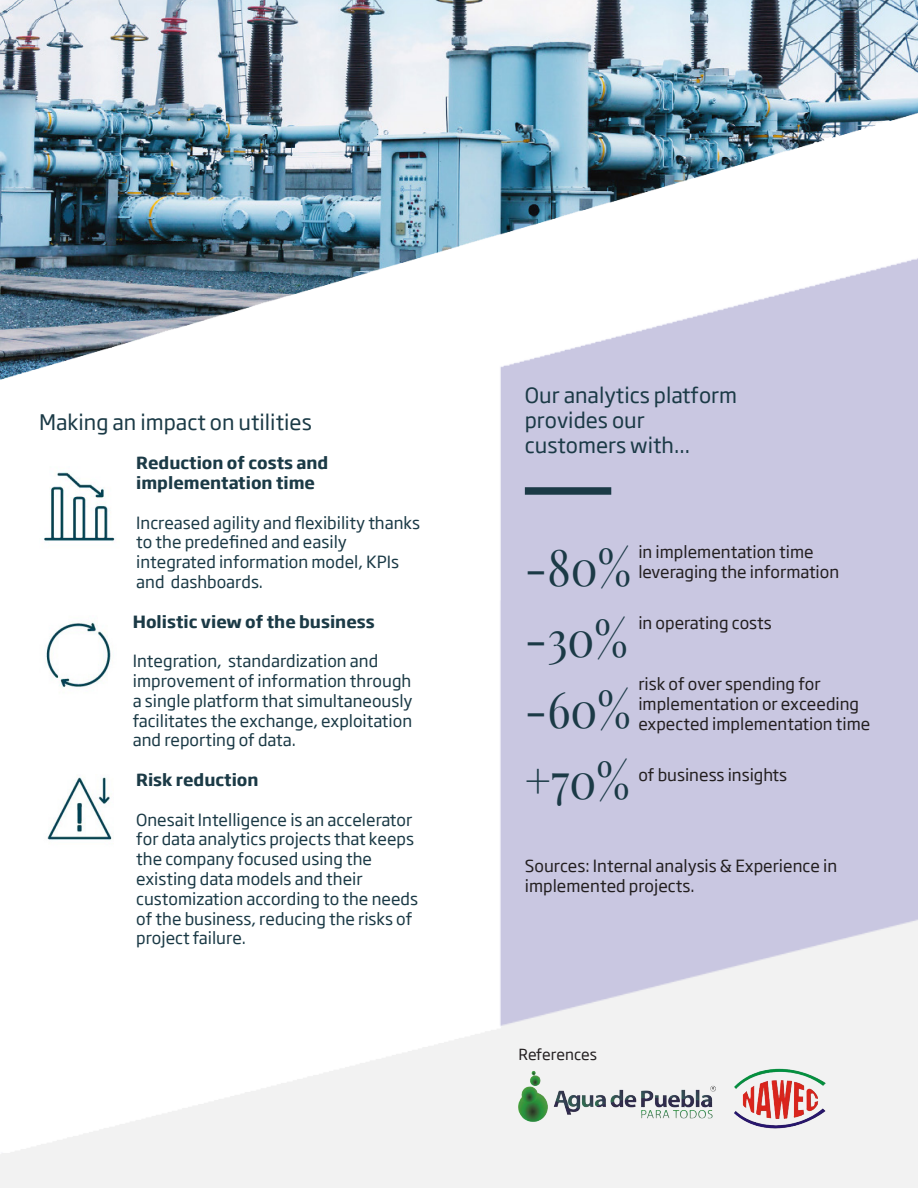
<style>
.page{position:relative;width:918px;height:1188px;background:#fff}
.page>*{position:absolute;margin:0;border:0;box-sizing:border-box;transform-origin:0 0}
.t1{font:49.5px "Playfair Display";color:#1b3a46;scale:.91 1}
.t2{font:21px "Soho Gothic Pro";color:#1b3a46}
.t3{font:16.5px/19.8px "Soho Gothic Pro";color:#1b3a46}
.t4{font:16.5px/19.8px "Soho Gothic Pro";color:#231f20}
.t5{font:700 16.5px/19.8px "Soho Gothic Pro";color:#1b3a46}
.t6{font:15px "Soho Gothic Pro";color:#231f20}
</style>
<div class="page">
<img style="left:0;top:0;width:918px;height:208px">
<img style="left:0;top:208px;width:918px;height:980px">
<img style="left:732px;top:1067px;width:97px;height:63px">
<img style="left:519px;top:1067px;width:197px;height:68px">
<img style="left:39px;top:456px;width:81px;height:105px">
<img style="left:39px;top:616px;width:78px;height:86px">
<img style="left:39px;top:775px;width:81px;height:80px">
<div style="left:525px;top:487px;width:86px;height:8px;background:#1b3a46"></div>
<p class="t2" style="left:39px;top:406px;width:274px">Making an impact on utilities</p>
<p class="t5" style="left:136px;top:452px;width:194px">Reduction of costs and implementation time</p>
<p class="t3" style="left:136px;top:512px;width:286px">Increased agility and flexibility thanks to the predefined and easily integrated information model, KPIs and dashboards.</p>
<p class="t5" style="left:133px;top:610px;width:243px">Holistic view of the business</p>
<p class="t3" style="left:133px;top:650px;width:281px">Integration, standardization and improvement of information through a single platform that simultaneously facilitates the exchange, exploitation and reporting of data.</p>
<p class="t5" style="left:136px;top:769px;width:124px">Risk reduction</p>
<p class="t3" style="left:136px;top:809px;width:283px">Onesait Intelligence is an accelerator for data analytics projects that keeps the company focused using the existing data models and their customization according to the needs of the business, reducing the risks of project failure.</p>
<p class="t2" style="left:525px;top:379px;width:214px">Our analytics platform</p>
<p class="t2" style="left:525px;top:404px;width:121px">provides our</p>
<p class="t2" style="left:525px;top:429px;width:167px">customers with...</p>
<p class="t1" style="left:525px;top:537px;width:118px">-80%</p>
<p class="t1" style="left:525px;top:608px;width:115px">-30%</p>
<p class="t1" style="left:525px;top:679px;width:118px">-60%</p>
<p class="t1" style="left:525px;top:750px;width:117px">+70%</p>
<p class="t4" style="left:638px;top:542px;width:177px">in implementation time</p>
<p class="t4" style="left:638px;top:561px;width:202px">leveraging the information</p>
<p class="t4" style="left:638px;top:612px;width:135px">in operating costs</p>
<p class="t4" style="left:638px;top:674px;width:184px">risk of over spending for</p>
<p class="t4" style="left:638px;top:693px;width:222px">implementation or exceeding</p>
<p class="t4" style="left:638px;top:713px;width:234px">expected implementation time</p>
<p class="t4" style="left:638px;top:764px;width:150px">of business insights</p>
<p class="t4" style="left:525px;top:855px;width:314px">Sources: Internal analysis &amp; Experience in implemented projects.</p>
<p class="t6" style="left:519px;top:1043px;width:80px">References</p>
</div>
